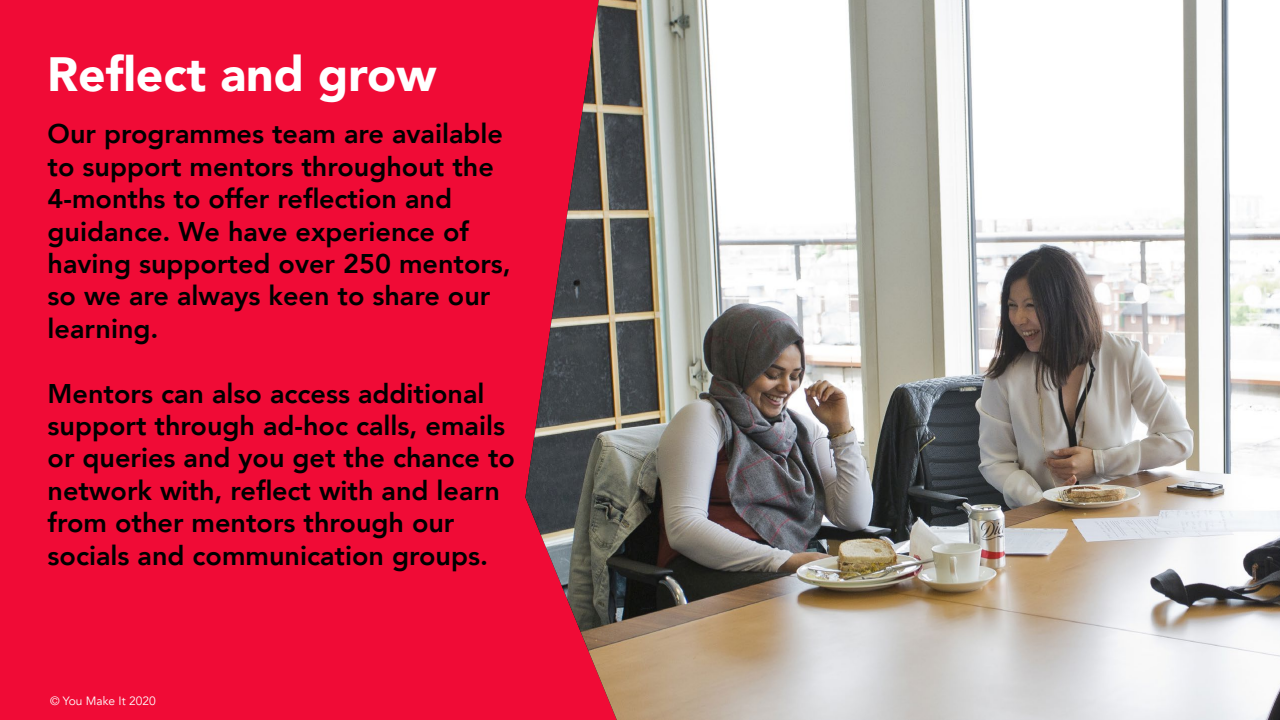
<style>
.page{position:relative;width:1280px;height:720px;background:#fff}
.page>*{position:absolute;margin:0;border:0;box-sizing:border-box;transform-origin:0 0}
.t1{font:900 48px "Avenir";color:#fff}
.t2{font:800 27px/32.4px "Avenir";color:#000}
.t3{font:12px "Avenir";color:#fff}
</style>
<div class="page">
<div style="left:0;top:0;width:1270px;height:720px;background:#f00b36"></div>
<img style="left:525px;top:0;width:755px;height:720px">
<h1 class="t1" style="left:47px;top:33px;width:391px">Reflect and grow</h1>
<p class="t2" style="left:48px;top:118px;width:465px">Our programmes team are available to support mentors throughout the<br>4-months to offer reflection and guidance. We have experience of having supported over 250 mentors, so we are always keen to share our learning.</p>
<p class="t2" style="left:48px;top:377px;width:469px">Mentors can also access additional support through ad-hoc calls, emails or queries and you get the chance to network with, reflect with and learn from other mentors through our socials and communication groups.</p>
<p class="t3" style="left:50px;top:694px;width:107px">© You Make It 2020</p>
</div>
